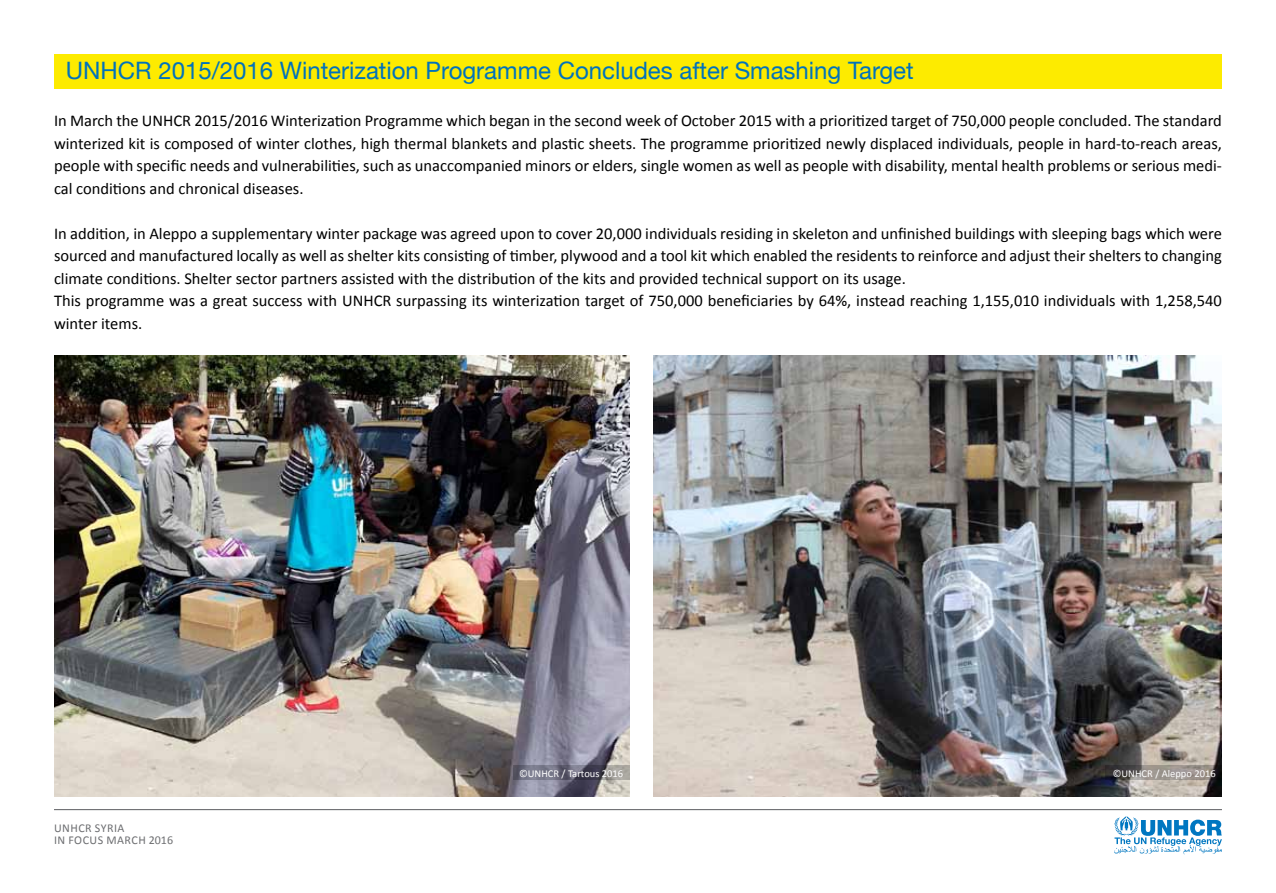
<style>
.page{position:relative;width:1276px;height:893px;background:#fff}
.page>*{position:absolute;margin:0;border:0;box-sizing:border-box;transform-origin:0 0}
.t1{font:24px "Helvetica Neue";color:#0072bc}
.t2{font:16.5px/22.5px "Calibri";color:#000}
.t3{font:12px "Calibri";letter-spacing:.04em;color:#6d6e71}
.t4{font:10.5px "Calibri";color:#fff}
</style>
<div class="page">
<svg style="left:1114px;top:816px;width:108px;height:39px"></svg>
<hr style="left:54px;top:809px;width:1168px;height:1px;background:#6d6e71">
<div style="left:54px;top:54px;width:1168px;height:35px;background:#fdeb00"></div>
<img style="left:653px;top:355px;width:569px;height:441px">
<img style="left:54px;top:355px;width:575px;height:441px">
<svg style="left:1105px;top:765px;width:117px;height:14px;background:#756f6c"></svg>
<svg style="left:513px;top:765px;width:116px;height:14px;background:#6f6e7a"></svg>
<h1 class="t1" style="left:66px;top:53px;width:849px">UNHCR 2015/2016 Winterization Programme Concludes after Smashing Target</h1>
<p class="t2" style="left:54px;top:109px;width:1169px">In March the UNHCR 2015/2016 Winterization Programme which began in the second week of October 2015 with a prioritized target of 750,000 people concluded. The standard winterized kit is composed of winter clothes, high thermal blankets and plastic sheets. The programme prioritized newly displaced individuals, people in hard-to-reach areas,</p>
<p class="t2" style="left:54px;top:177px;width:251px">cal conditions and chronical diseases.</p>
<p class="t2" style="left:54px;top:154px;width:1169px">people with specific needs and vulnerabilities, such as unaccompanied minors or elders, single women as well as people with disability, mental health problems or serious medi-</p>
<p class="t2" style="left:54px;top:222px;width:1169px">In addition in, Aleppo a supplementary winter package was agreed upon to cover 20,000 individuals residing in skeleton and unfinished buildings with sleeping bags which were sourced and manufactured locally as well as shelter kits consisting of timber, plywood and a tool kit which enabled the residents to reinforce and adjust their shelters to changing climate conditions. Shelter sector partners assisted with the distribution of the kits and provided technical support on its usage.<br>This programme was a great success with UNHCR surpassing its winterization target of 750,000 beneficiaries by 64%, instead reaching 1,155,010 individuals with 1,258,540 winter items.</p>
<p class="t3" style="left:54px;top:820px;width:72px">UNHCR Syria</p>
<p class="t3" style="left:68px;top:832px;width:22px">Focus</p>
<p class="t3" style="left:149px;top:832px;width:26px">2016</p>
<p class="t3" style="left:106px;top:832px;width:26px">March</p>
<p class="t3" style="left:54px;top:832px;width:6px">In</p>
<p class="t4" style="left:519px;top:766px;width:106px">©UNHCR / Tartous 2016</p>
<p class="t4" style="left:1112px;top:766px;width:104px">©UNHCR / Aleppo 2016</p>
</div>
